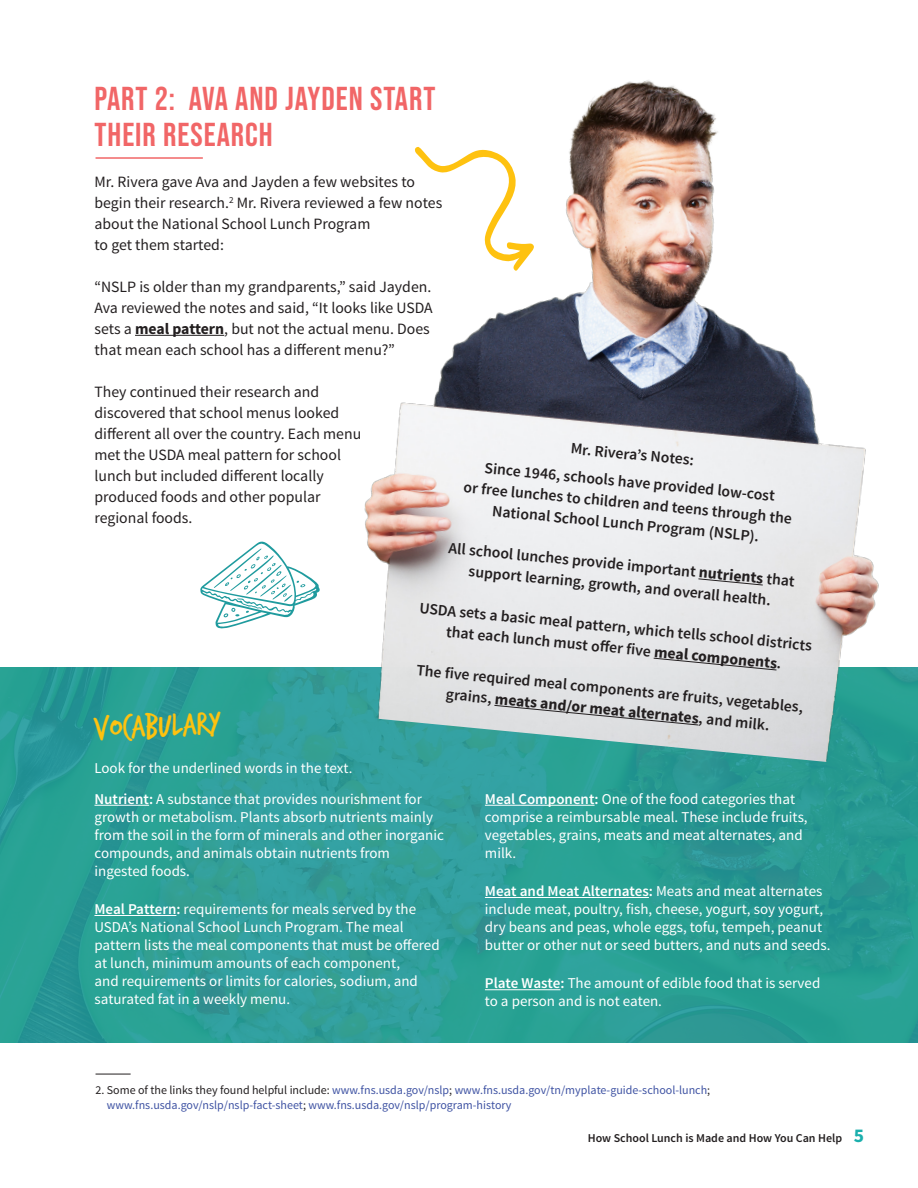
<style>
.page{position:relative;width:918px;height:1188px;background:#fff}
.page>*{position:absolute;margin:0;border:0;box-sizing:border-box;transform-origin:0 0}
.t1{font:34.5px "Trash Hand";color:#fec210}
.t2{font:33px/36px "Bebas Neue";letter-spacing:.03em;color:#f16667}
.t3{font:15.75px/21px "Source Sans Pro";color:#231f20}
.t4{font:600 15.75px/21px "Source Sans Pro";color:#231f20;text-align:center}
.t5{font:15px/18px "Source Sans Pro";color:#fff}
.t6{font:12px/15px "Source Sans Pro";color:#3f53a3}
.t7{font:600 12px "Source Sans Pro";color:#231f20}
.s1{font-weight:700}
.s2{font-weight:600}
.s3{color:#231f20}
.s4{font-weight:700;font-size:19.5px;color:#1bafad}
</style>
<div class="page">
<svg style="left:8px;top:667px;width:910px;height:376px;background:#2b9d96"></svg>
<img style="left:283px;top:80px;width:635px;height:691px">
<svg style="left:698px;top:578px;width:66px;height:8px"></svg>
<svg style="left:653px;top:657px;width:124px;height:14px;background:#d3d4d5"></svg>
<svg style="left:494px;top:705px;width:205px;height:21px;background:#d4d5d7"></svg>
<hr style="left:135px;top:335px;width:89px;height:1px;background:#231f20">
<hr style="left:96px;top:157px;width:107px;height:2px;background:#f16667">
<hr style="left:96px;top:1074px;width:35px;height:1px;background:#231f20">
<svg style="left:414px;top:146px;width:121px;height:125px"></svg>
<hr style="left:94px;top:805px;width:55px;height:1px;background:#fff">
<hr style="left:94px;top:915px;width:82px;height:1px;background:#fff">
<hr style="left:485px;top:805px;width:110px;height:1px;background:#fff">
<hr style="left:485px;top:897px;width:164px;height:1px;background:#fff">
<hr style="left:485px;top:989px;width:76px;height:1px;background:#fff">
<img style="left:0;top:667px;width:8px;height:376px">
<svg style="left:200px;top:541px;width:120px;height:88px"></svg>
<h2 class="t2" style="left:94px;top:81px;width:342px">PART 2: AVA AND JAYDEN START<br>THEIR RESEARCH</h2>
<p class="t3" style="left:94px;top:171px;width:349px">Mr. Rivera gave Ava and Jayden a few websites to begin their research.<sup>2</sup> Mr. Rivera reviewed a few notes about the National School Lunch Program<br>to get them started:</p>
<p class="t3" style="left:94px;top:276px;width:340px">“NSLP is older than my grandparents,” said Jayden.<br>Ava reviewed the notes and said, “It looks like USDA sets a <span class="s1">meal pattern</span>, but not the actual menu. Does that mean each school has a different menu?”</p>
<p class="t3" style="left:94px;top:381px;width:268px">They continued their research and discovered that school menus looked different all over the country. Each menu met the USDA meal pattern for school lunch but included different locally produced foods and other popular regional foods.</p>
<p class="t4" style="left:572px;top:438px;width:125px;rotate:6deg">Mr. Rivera’s Notes:</p>
<p class="t4" style="left:467px;top:455px;width:331px;rotate:6deg">Since 1946, schools have provided low-cost<br>or free lunches to children and teens through the<br>National School Lunch Program (NSLP).</p>
<p class="t4" style="left:450px;top:537px;width:349px;rotate:6deg">All school lunches provide important <span class="s1">nutrients</span> that support learning, growth, and overall health.</p>
<p class="t4" style="left:421px;top:596px;width:396px;line-height:21.6px;rotate:6deg">USDA sets a basic meal pattern, which tells school districts that each lunch must off er five <span class="s1">meal components</span>.</p>
<p class="t4" style="left:418px;top:658px;width:390px;rotate:6deg">The five required meal components are fruits, vegetables, grains, <span class="s1">meats and/or meat alternates</span>, and milk.</p>
<h2 class="t1" style="left:93px;top:711px;width:129px;rotate:-2deg">vocabulary</h2>
<p class="t5" style="left:94px;top:759px;width:260px">Look for the underlined words in the text.</p>
<p class="t5" style="left:94px;top:790px;width:351px"><span class="s2">Nutrient:</span> A substance that provides nourishment for growth or metabolism. Plants absorb nutrients mainly from the soil in the form of minerals and other inorganic compounds, and animals obtain nutrients from ingested foods.</p>
<p class="t5" style="left:94px;top:900px;width:347px"><span class="s2">Meal Pattern:</span> requirements for meals served by the USDA’s National School Lunch Program. The meal pattern lists the meal components that must be offered at lunch, minimum amounts of each component,<br>and requirements or limits for calories, sodium, and saturated fat in a weekly menu.</p>
<p class="t5" style="left:485px;top:790px;width:324px"><span class="s2">Meal Component:</span> One of the food categories that comprise a reimbursable meal. These include fruits, vegetables, grains, meats and meat alternates, and milk.</p>
<p class="t5" style="left:485px;top:882px;width:347px"><span class="s2">Meat and Meat Alternates:</span> Meats and meat alternates include meat, poultry, fish, cheese, yogurt, soy yogurt, dry beans and peas, whole eggs, tofu, tempeh, peanut butter or other nut or seed butters, and nuts and seeds.</p>
<p class="t5" style="left:485px;top:975px;width:337px"><span class="s2">Plate Waste:</span> The amount of edible food that is served to a person and is not eaten.</p>
<p class="t6" style="left:107px;top:1083px;width:605px;text-indent:-11px"><span class="s3">2. Some of the links they found helpful include:</span> www.fns.usda.gov/nslp<span class="s3">;</span> www.fns.usda.gov/tn/myplate-guide-school-lunch<span class="s3">; </span>www.fns.usda.gov/nslp/nslp-fact-sheet<span class="s3">;</span> www.fns.usda.gov/nslp/program-history</p>
<p class="t7" style="left:588px;top:1131px;width:278px">How School Lunch is Made and How You Can Help <span class="s4">5</span></p>
</div>
